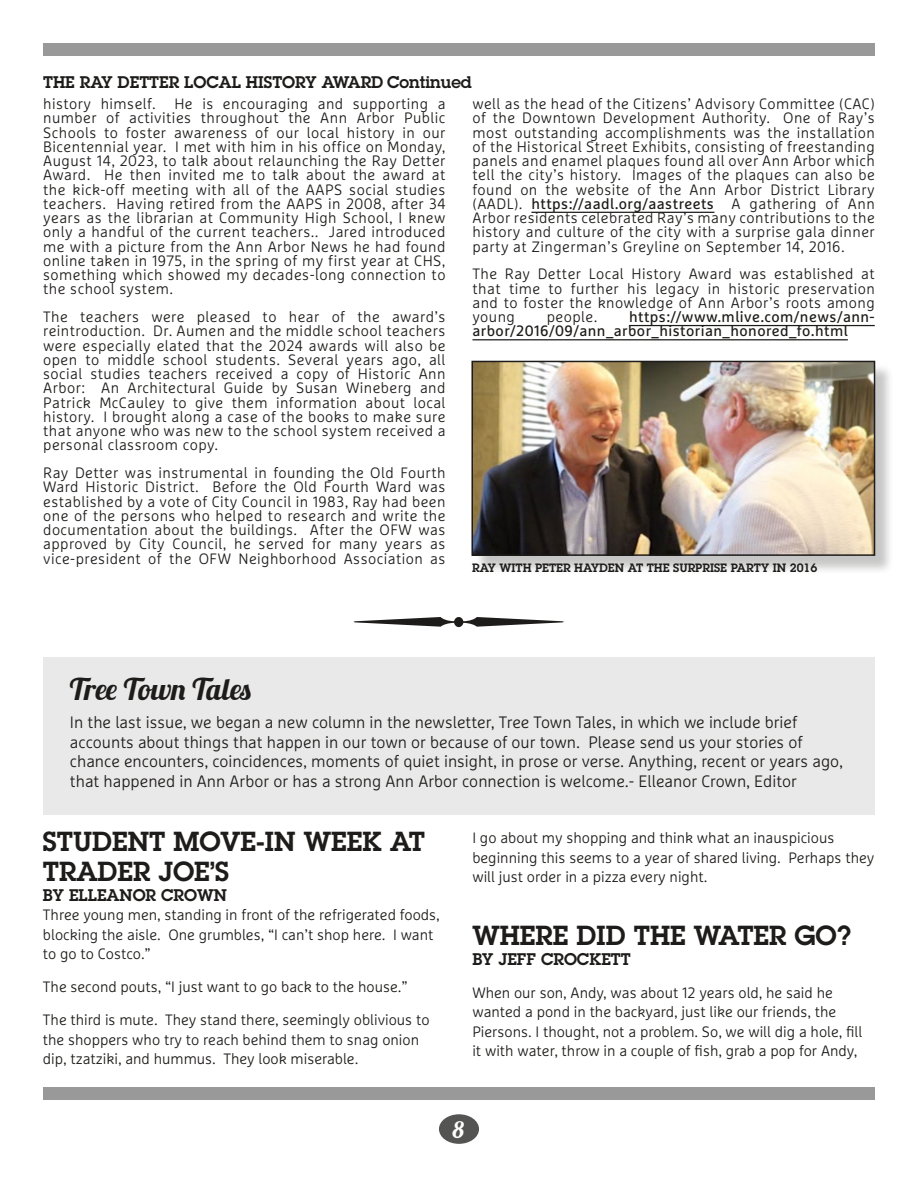
<style>
.page{position:relative;width:918px;height:1188px;background:#fff}
.page>*{position:absolute;margin:0;border:0;box-sizing:border-box;transform-origin:0 0}
.t1{font:30px "Lobster 1.3";color:#1d1c1a}
.t2{font:600 27px/30px "Lubalin Graph Std";color:#1d1c1a}
.t3{font:22.5px "Lobster 1.3";color:#fff}
.t4{font:300 16.5px/19.6px "Marselis Pro";color:#1d1c1a}
.t5{font:600 16.5px "Lubalin Graph Std";color:#1d1c1a}
.t6{font:300 15px/14.2px "Marselis Pro";color:#1d1c1a;text-align:justify}
.t7{font:15px/14.2px "Marselis Pro";letter-spacing:.03em;color:#1d1c1a}
.t8{font:300 15px "Marselis Pro";letter-spacing:.03em;color:#1d1c1a}
.t9{font:600 11.85px "Lubalin Graph Std";color:#1d1c1a}
.s1{font-weight:400}
</style>
<div class="page">
<div style="left:439px;top:1114px;width:40px;height:30px;background:#545553;border-radius:50%"></div>
<div style="left:43px;top:1088px;width:832px;height:12px;background:#989998"></div>
<div style="left:43px;top:43px;width:832px;height:13px;background:#989998"></div>
<div style="left:43px;top:657px;width:832px;height:158px;background:#e9e9e9"></div>
<hr style="left:531px;top:212px;width:183px;height:1px;background:#1d1c1a">
<hr style="left:629px;top:325px;width:246px;height:1px;background:#1d1c1a">
<hr style="left:472px;top:339px;width:376px;height:1px;background:#1d1c1a">
<svg style="left:354px;top:617px;width:210px;height:10px"></svg>
<div style="left:474px;top:363px;width:420px;height:211px;background:#1d1c1a;opacity:.25"></div>
<img style="left:474px;top:364px;width:398px;height:189px">
<div style="left:471px;top:361px;width:404px;height:195px;border:2px solid #1d1c1a"></div>
<p class="t5" style="left:43px;top:71px;width:430px">THE RAY DETTER LOCAL HISTORY AWARD Continued</p>
<p class="t8" style="left:43px;top:95px;width:114px">history himself.</p>
<p class="t6" style="left:43px;top:96px;width:404px;text-indent:131px">He is encouraging and supporting a number of activities throughout the Ann Arbor Public Schools to foster awareness of our local history in our Bicentennial year. I met with him in his office on Monday, August 14, 2023, to talk about relaunching the Ray Detter Award. He then invited me to talk about the award at the kick-off meeting with all of the AAPS social studies teachers. Having retired from the AAPS in 2008, after 34 years as the librarian at Community High School, I knew only a handful of the current teachers.. Jared introduced me with a picture from the Ann Arbor News he had found online taken in 1975, in the spring of my first year at CHS, something which showed my decades-long connection to the school system.</p>
<p class="t6" style="left:43px;top:309px;width:404px">The teachers were pleased to hear of the award’s reintroduction. Dr. Aumen and the middle school teachers were especially elated that the 2024 awards will also be open to middle school students. Several years ago, all social studies teachers received a copy of Historic Ann Arbor: An Architectural Guide by Susan Wineberg and Patrick McCauley to give them information about local history. I brought along a case of the books to make sure that anyone who was new to the school system received a personal classroom copy.</p>
<p class="t6" style="left:43px;top:465px;width:404px">Ray Detter was instrumental in founding the Old Fourth Ward Historic District. Before the Old Fourth Ward was established by a vote of City Council in 1983, Ray had been one of the persons who helped to research and write the documentation about the buildings. After the OFW was approved by City Council, he served for many years as vice-president of the OFW Neighborhood Association as</p>
<p class="t6" style="left:472px;top:96px;width:404px">well as the head of the Citizens’ Advisory Committee (CAC) of the Downtown Development Authority. One of Ray’s most outstanding accomplishments was the installation of the Historical Street Exhibits, consisting of freestanding panels and enamel plaques found all over Ann Arbor which tell the city’s history. Images of the plaques can also be found on the website of the Ann Arbor District Library (AADL). <span class="s1">https://aadl.org/aastreets</span> A gathering of Ann Arbor residents celebrated Ray’s many contributions to the history and culture of the city with a surprise gala dinner party at Zingerman’s Greyline on September 14, 2016.</p>
<p class="t6" style="left:472px;top:267px;width:404px">The Ray Detter Local History Award was established at that time to further his legacy in historic preservation and to foster the knowledge of Ann Arbor’s roots among young</p>
<p class="t7" style="left:472px;top:309px;width:404px;text-indent:157px">https://www.mlive.com/news/ann&shy;arbor/2016/09/ann_arbor_historian_honored_fo.html</p>
<p class="t6" style="left:547px;top:309px;width:52px">people.</p>
<p class="t9" style="left:472px;top:560px;width:347px">RAY WITH PETER HAYDEN AT THE SURPRISE PARTY IN 2016</p>
<h1 class="t1" style="left:70px;top:670px;width:183px">Tree Town Tales</h1>
<p class="t4" style="left:70px;top:712px;width:775px">In the last issue, we began a new column in the newsletter, Tree Town Tales, in which we include brief accounts about things that happen in our town or because of our town. Please send us your stories of chance encounters, coincidences, moments of quiet insight, in prose or verse. Anything, recent or years ago, that happened in Ann Arbor or has a strong Ann Arbor connection is welcome.- Elleanor Crown, Editor</p>
<h2 class="t2" style="left:43px;top:826px;width:384px">STUDENT MOVE-IN WEEK AT<br>TRADER JOE’S</h2>
<p class="t5" style="left:43px;top:884px;width:186px">BY ELLEANOR CROWN</p>
<p class="t6" style="left:43px;top:905px;width:398px;line-height:19.5px;text-align:left">Three young men, standing in front of the refrigerated foods, blocking the aisle. One grumbles, “I can’t shop here. I want to go to Costco.”</p>
<p class="t6" style="left:43px;top:979px;width:366px">The second pouts, “I just want to go back to the house.”</p>
<p class="t6" style="left:43px;top:1010px;width:388px;line-height:19.5px;text-align:left">The third is mute. They stand there, seemingly oblivious to the shoppers who try to reach behind them to snag onion dip, tzatziki, and hummus. They look miserable.</p>
<p class="t6" style="left:472px;top:828px;width:403px;line-height:19.5px;text-align:left">I go about my shopping and think what an inauspicious beginning this seems to a year of shared living. Perhaps they will just order in a pizza every night.</p>
<h2 class="t2" style="left:472px;top:921px;width:380px">WHERE DID THE WATER GO?</h2>
<p class="t5" style="left:472px;top:948px;width:160px">BY JEFF CROCKETT</p>
<p class="t6" style="left:472px;top:983px;width:391px;line-height:19.5px;text-align:left">When our son, Andy, was about 12 years old, he said he wanted a pond in the backyard, just like our friends, the Piersons. I thought, not a problem. So, we will dig a hole, fill it with water, throw in a couple of fish, grab a pop for Andy,</p>
<h3 class="t3" style="left:453px;top:1115px;width:13px">8</h3>
</div>
